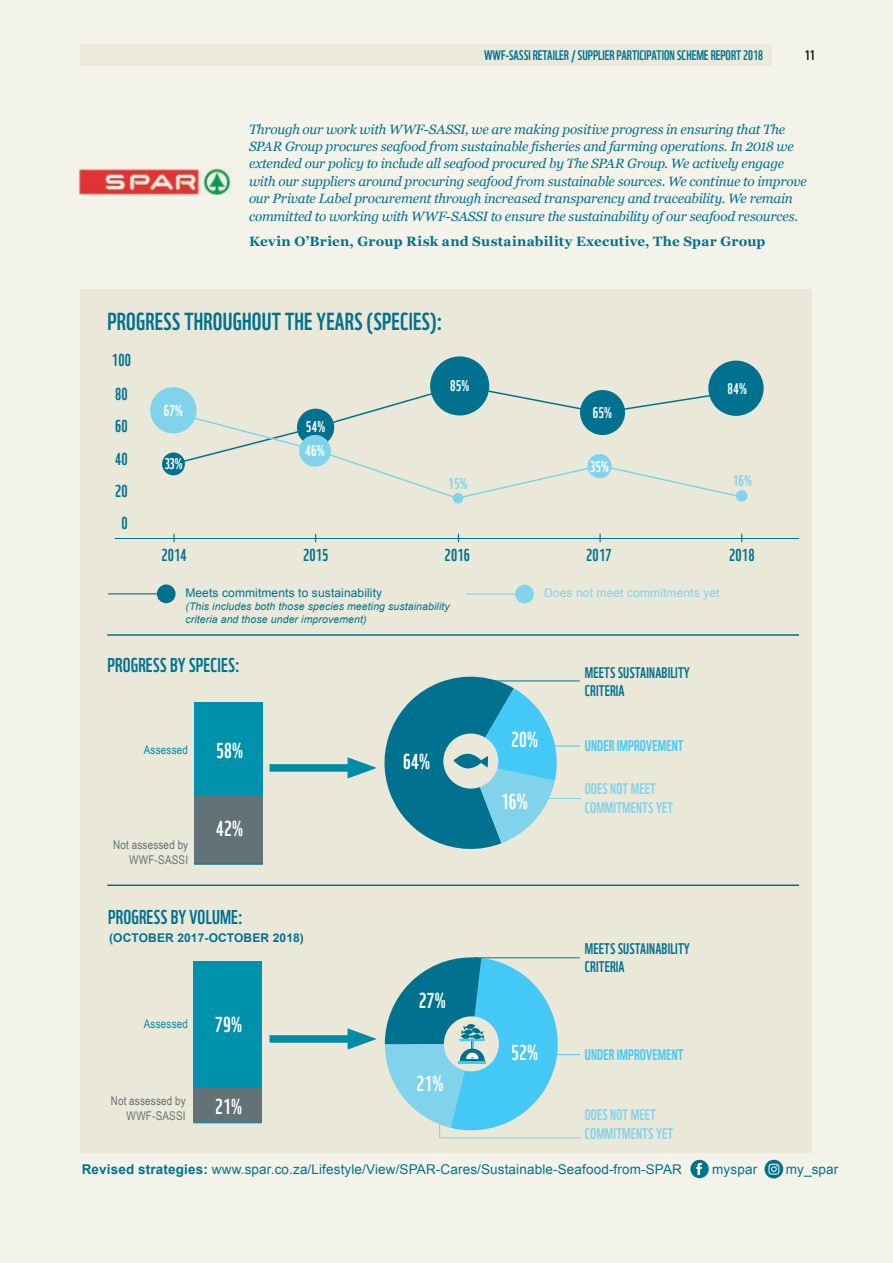
<style>
.page{position:relative;width:893px;height:1263px;background:#f4f3ea}
.page>*{position:absolute;margin:0;border:0;box-sizing:border-box;transform-origin:0 0}
.t1{font:24px "WWF";letter-spacing:.01em;color:#00728f}
.t2{font:21px "WWF";letter-spacing:.01em;color:#fff}
.t3{font:19.5px "WWF";letter-spacing:.01em;color:#00728f}
.t4{font:16.8px/32.2px "WWF";letter-spacing:.01em;color:#00728f;text-align:center}
.t5{font:15px/18.9px "WWF";letter-spacing:.01em;color:#81d3ec}
.t6{font:15px/18px "WWF";letter-spacing:.01em;color:#00728f}
.t7{font:15px "WWF";letter-spacing:.01em;color:#44c8f5}
.t8{font:15px "WWF";letter-spacing:.01em;color:#fff}
.t9{font:italic 13.5px/17.4px "Georgia";letter-spacing:-.015em;color:#00728f}
.t10{font:13.5px "Arial";letter-spacing:.01em;color:#00728f}
.t11{font:700 13.5px "Georgia";letter-spacing:.015em;color:#00728f}
.t12{font:13.5px "WWF";color:#00728f}
.t13{font:13.5px "WWF";color:#000}
.t14{font:12px/15px "Arial Narrow";letter-spacing:.015em;color:#637276;text-align:right}
.t15{font:12px "Arial";letter-spacing:.01em;color:#00728f}
.t16{font:700 12px "Arial";letter-spacing:.01em;color:#00728f}
.t17{font:12px "Arial";letter-spacing:.01em;color:#81d3ec}
.t18{font:12px "Arial Narrow";letter-spacing:.02em;color:#008ba7}
.t19{font:italic 10.5px/12.6px "Arial";letter-spacing:.01em;color:#00728f}
.s1{font-weight:700}
</style>
<div class="page">
<div style="left:81px;top:45px;width:691px;height:21px;background:#eceadc"></div>
<div style="left:81px;top:289px;width:731px;height:863px;background:#eae8d8"></div>
<div style="left:193px;top:962px;width:69px;height:126px;background:#0091ac"></div>
<hr style="left:536px;top:746px;width:44px;height:1px;background:#44c8f5">
<hr style="left:107px;top:634px;width:692px;height:2px;background:#00728f">
<hr style="left:107px;top:884px;width:692px;height:2px;background:#00728f">
<hr style="left:538px;top:798px;width:43px;height:1px;background:#81d3ec">
<div style="left:193px;top:1088px;width:69px;height:34px;background:#637276"></div>
<hr style="left:193px;top:1122px;width:69px;height:1px;background:#00728f">
<hr style="left:115px;top:538px;width:684px;height:1px;background:#00728f">
<svg style="left:173px;top:534px;width:2px;height:8px"></svg>
<svg style="left:599px;top:534px;width:2px;height:8px"></svg>
<div style="left:194px;top:795px;width:69px;height:68px;background:#637276"></div>
<div style="left:194px;top:702px;width:69px;height:93px;background:#0091ac"></div>
<hr style="left:475px;top:680px;width:105px;height:1px;background:#00728f">
<div style="left:736px;top:490px;width:11px;height:12px;background:#81d3ec;border-radius:50%"></div>
<div style="left:269px;top:1035px;width:91px;height:8px;background:#008ba7"></div>
<svg style="left:348px;top:1028px;width:29px;height:21px"></svg>
<div style="left:269px;top:764px;width:91px;height:8px;background:#008ba7"></div>
<div style="left:157px;top:584px;width:19px;height:19px;background:#00728f;border-radius:50%"></div>
<hr style="left:108px;top:593px;width:57px;height:1px;background:#00728f">
<hr style="left:194px;top:863px;width:69px;height:2px;background:#00728f">
<img style="left:79px;top:168px;width:152px;height:28px">
<div style="left:690px;top:1160px;width:19px;height:18px;background:#00728f;border-radius:50%"></div>
<svg style="left:696px;top:1163px;width:6px;height:12px"></svg>
<div style="left:162px;top:452px;width:23px;height:23px;background:#00728f;border-radius:50%"></div>
<div style="left:430px;top:356px;width:59px;height:59px;background:#00728f;border-radius:50%"></div>
<svg style="left:178px;top:384px;width:535px;height:27px"></svg>
<div style="left:708px;top:361px;width:56px;height:55px;background:#00728f;border-radius:50%"></div>
<div style="left:453px;top:493px;width:10px;height:10px;background:#81d3ec;border-radius:50%"></div>
<div style="left:150px;top:387px;width:47px;height:46px;background:#81d3ec;border-radius:50%"></div>
<svg style="left:171px;top:411px;width:571px;height:89px"></svg>
<svg style="left:348px;top:676px;width:210px;height:173px"></svg>
<svg style="left:764px;top:1160px;width:19px;height:18px"></svg>
<div style="left:515px;top:585px;width:19px;height:18px;background:#81d3ec;border-radius:50%"></div>
<hr style="left:466px;top:593px;width:58px;height:2px;background:#81d3ec">
<svg style="left:385px;top:957px;width:196px;height:181px"></svg>
<p class="t12" style="left:484px;top:45px;width:281px">WWF-SASSI RETAILER / SUPPLIER PARTICIPATION SCHEME REPORT 2018</p>
<p class="t13" style="left:805px;top:45px;width:11px">11</p>
<p class="t9" style="left:249px;top:120px;width:559px">Through our work with WWF-SASSI, we are making positive progress in ensuring that The SPAR Group procures seafood from sustainable fisheries and farming operations. In 2018 we extended our policy to include all seafood procured by The SPAR Group. We actively engage with our suppliers around procuring seafood from sustainable sources. We continue to improve our Private Label procurement through increased transparency and traceability. We remain committed to working with WWF-SASSI to ensure the sustainability of our seafood resources.</p>
<p class="t11" style="left:249px;top:234px;width:518px">Kevin O’Brien, Group Risk and Sustainability Executive, The Spar Group</p>
<h1 class="t1" style="left:107px;top:302px;width:337px">PROGRESS THROUGHOUT THE YEARS (SPECIES):</h1>
<p class="t4" style="left:112px;top:342px;width:20px">100</p>
<p class="t4" style="left:115px;top:376px;width:14px">80</p>
<p class="t4" style="left:115px;top:408px;width:14px">60<br>40<br>20<br>0</p>
<p class="t8" style="left:164px;top:399px;width:21px">67%</p>
<p class="t8" style="left:164px;top:452px;width:20px">33%</p>
<p class="t8" style="left:306px;top:415px;width:21px">54%</p>
<p class="t8" style="left:305px;top:439px;width:21px">46%</p>
<p class="t8" style="left:450px;top:374px;width:21px">85%</p>
<p class="t8" style="left:728px;top:377px;width:21px">84%</p>
<p class="t8" style="left:593px;top:401px;width:21px">65%</p>
<p class="t5" style="left:448px;top:473px;width:21px">15%</p>
<p class="t8" style="left:590px;top:454px;width:21px">35%</p>
<p class="t5" style="left:733px;top:470px;width:21px">16%</p>
<p class="t4" style="left:161px;top:537px;width:27px">2014</p>
<p class="t4" style="left:303px;top:537px;width:27px">2015</p>
<p class="t4" style="left:445px;top:537px;width:27px">2016</p>
<p class="t4" style="left:586px;top:537px;width:27px">2017</p>
<p class="t4" style="left:729px;top:537px;width:27px">2018</p>
<p class="t15" style="left:185px;top:585px;width:198px">Meets commitments to sustainability</p>
<p class="t19" style="left:185px;top:600px;width:266px">(This includes both those species meeting sustainability criteria and those under improvement)</p>
<p class="t17" style="left:544px;top:584px;width:177px">Does not meet commitments yet</p>
<h3 class="t3" style="left:107px;top:650px;width:134px">PROGRESS BY SPECIES:</h3>
<p class="t18" style="left:144px;top:741px;width:46px">Assessed</p>
<p class="t14" style="left:113px;top:837px;width:76px">Not assessed by<br>WWF-SASSI</p>
<h2 class="t2" style="left:216px;top:734px;width:28px">58%</h2>
<h2 class="t2" style="left:216px;top:812px;width:28px">42%</h2>
<h3 class="t3" style="left:108px;top:901px;width:136px">PROGRESS BY VOLUME:</h3>
<p class="t16" style="left:109px;top:929px;width:196px">(OCTOBER 2017-OCTOBER 2018)</p>
<p class="t18" style="left:144px;top:1015px;width:46px">Assessed</p>
<h2 class="t2" style="left:215px;top:1008px;width:28px">79%</h2>
<p class="t14" style="left:111px;top:1092px;width:76px">Not assessed by<br>WWF-SASSI</p>
<h2 class="t2" style="left:215px;top:1089px;width:28px">21%</h2>
<h2 class="t2" style="left:403px;top:745px;width:28px">64%</h2>
<h2 class="t2" style="left:419px;top:984px;width:28px">27%</h2>
<h2 class="t2" style="left:417px;top:1067px;width:28px">21%</h2>
<h2 class="t2" style="left:511px;top:723px;width:28px">20%</h2>
<h2 class="t2" style="left:501px;top:785px;width:28px">16%</h2>
<p class="t6" style="left:585px;top:662px;width:107px">MEETS SUSTAINABILITY<br>CRITERIA</p>
<p class="t7" style="left:585px;top:734px;width:100px">UNDER IMPROVEMENT</p>
<p class="t5" style="left:585px;top:778px;width:90px">DOES NOT MEET<br>COMMITMENTS YET</p>
<h2 class="t2" style="left:511px;top:1036px;width:28px">52%</h2>
<p class="t6" style="left:585px;top:938px;width:107px">MEETS SUSTAINABILITY<br>CRITERIA</p>
<p class="t7" style="left:585px;top:1043px;width:100px">UNDER IMPROVEMENT</p>
<p class="t5" style="left:585px;top:1104px;width:90px">DOES NOT MEET<br>COMMITMENTS YET</p>
<p class="t10" style="left:82px;top:1160px;width:602px"><span class="s1">Revised strategies:</span> www.spar.co.za/Lifestyle/View/SPAR-Cares/Sustainable-Seafood-from-SPAR</p>
<p class="t10" style="left:712px;top:1160px;width:46px">myspar</p>
<p class="t10" style="left:786px;top:1160px;width:54px">my_spar</p>
</div>
